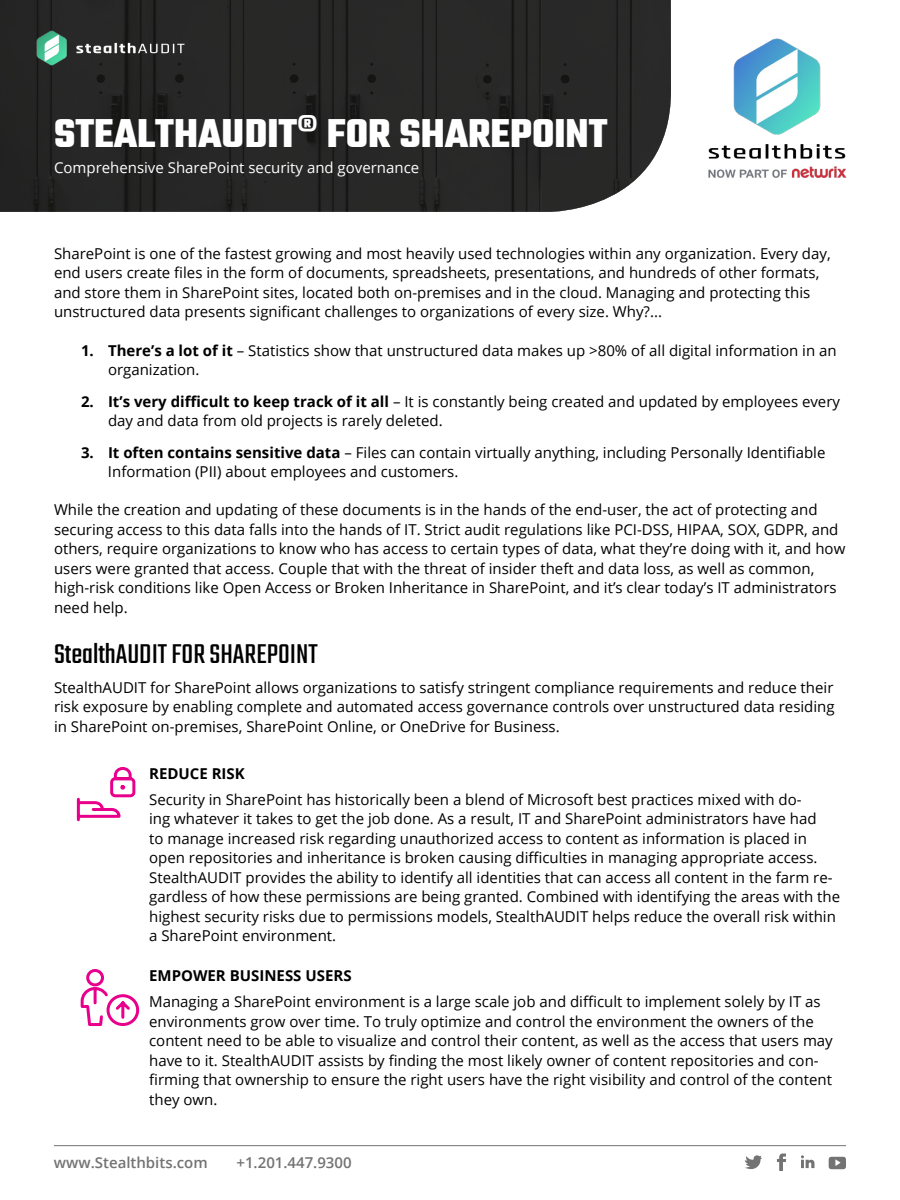
<style>
.page{position:relative;width:900px;height:1200px;background:#fff}
.page>*{position:absolute;margin:0;border:0;box-sizing:border-box;transform-origin:0 0}
.t1{font:700 43.5px "Teko";color:#fff}
.t2{font:30px "Teko";color:#000}
.t3{font:15px/19.5px "Open Sans";color:#000}
.t4{font:15px "Open Sans";color:#fff}
.t5{font:600 15px "Open Sans";color:#737373}
.t6{font:700 15px "Open Sans";color:#000}
.s1{font-weight:700}
</style>
<div class="page">
<img style="left:708px;top:38px;width:139px;height:140px">
<svg style="left:0;top:0;width:671px;height:212px;background:#2b2b2b"></svg>
<hr style="left:54px;top:1145px;width:792px;height:1px;background:#737373">
<svg style="left:745px;top:1155px;width:17px;height:14px"></svg>
<svg style="left:777px;top:1154px;width:9px;height:17px"></svg>
<svg style="left:801px;top:1155px;width:13px;height:13px"></svg>
<svg style="left:829px;top:1157px;width:17px;height:12px"></svg>
<img style="left:21px;top:27px;width:179px;height:43px">
<svg style="left:76px;top:767px;width:60px;height:55px"></svg>
<svg style="left:80px;top:969px;width:60px;height:57px"></svg>
<h1 class="t1" style="left:54px;top:105px;width:555px">STEALTHAUDIT® FOR SHAREPOINT</h1>
<p class="t4" style="left:54px;top:158px;width:367px">Comprehensive SharePoint security and governance</p>
<p class="t3" style="left:54px;top:243px;width:778px">SharePoint is one of the fastest growing and most heavily used technologies within any organization. Every day, end users create files in the form of documents, spreadsheets, presentations, and hundreds of other formats, and store them in SharePoint sites, located both on-premises and in the cloud. Managing and protecting this unstructured data presents significant challenges to organizations of every size. Why?...</p>
<p class="t3" style="left:108px;top:340px;width:730px;text-indent:-27px"><span class="s1">1. There’s a lot of it</span> – Statistics show that unstructured data makes up &gt;80% of all digital information in an organization.</p>
<p class="t3" style="left:108px;top:391px;width:734px;text-indent:-27px"><span class="s1">2. It’s very difficult to keep track of it all</span> – It is constantly being created and updated by employees every day and data from old projects is rarely deleted.</p>
<p class="t3" style="left:108px;top:442px;width:719px;text-indent:-27px"><span class="s1">3. It often contains sensitive data</span> – Files can contain virtually anything, including Personally Identifiable<br>Information (PII) about employees and customers.</p>
<p class="t3" style="left:54px;top:500px;width:793px">While the creation and updating of these documents is in the hands of the end-user, the act of protecting and securing access to this data falls into the hands of IT. Strict audit regulations like PCI-DSS, HIPAA, SOX, GDPR, and others, require organizations to know who has access to certain types of data, what they’re doing with it, and how users were granted that access. Couple that with the threat of insider theft and data loss, as well as common, high-risk conditions like Open Access or Broken Inheritance in SharePoint, and it’s clear today’s IT administrators need help.</p>
<h2 class="t2" style="left:54px;top:637px;width:265px">StealthAUDIT FOR SHAREPOINT</h2>
<p class="t3" style="left:54px;top:677px;width:782px;text-align:justify">StealthAUDIT for SharePoint allows organizations to satisfy stringent compliance requirements and reduce their risk exposure by enabling complete and automated access governance controls over unstructured data residing in SharePoint on-premises, SharePoint Online, or OneDrive for Business.</p>
<p class="t6" style="left:149px;top:763px;width:97px">REDUCE RISK</p>
<p class="t3" style="left:149px;top:789px;width:693px">Security in SharePoint has historically been a blend of Microsoft best practices mixed with do-<br>ing whatever it takes to get the job done. As a result, IT and SharePoint administrators have had<br>to manage increased risk regarding unauthorized access to content as information is placed in open repositories and inheritance is broken causing difficulties in managing appropriate access.<br>StealthAUDIT provides the ability to identify all identities that can access all content in the farm re&shy;gardless of how these permissions are being granted. Combined with identifying the areas with the highest security risks due to permissions models, StealthAUDIT helps reduce the overall risk within a SharePoint environment.</p>
<p class="t6" style="left:149px;top:965px;width:204px">EMPOWER BUSINESS USERS</p>
<p class="t3" style="left:149px;top:991px;width:685px">Managing a SharePoint environment is a large scale job and difficult to implement solely by IT as environments grow over time. To truly optimize and control the environment the owners of the content need to be able to visualize and control their content, as well as the access that users may have to it. StealthAUDIT assists by finding the most likely owner of content repositories and con&shy;firming that ownership to ensure the right users have the right visibility and control of the content they own.</p>
<p class="t5" style="left:54px;top:1152px;width:155px">www.Stealthbits.com</p>
<p class="t5" style="left:237px;top:1152px;width:117px">+1.201.447.9300</p>
</div>
